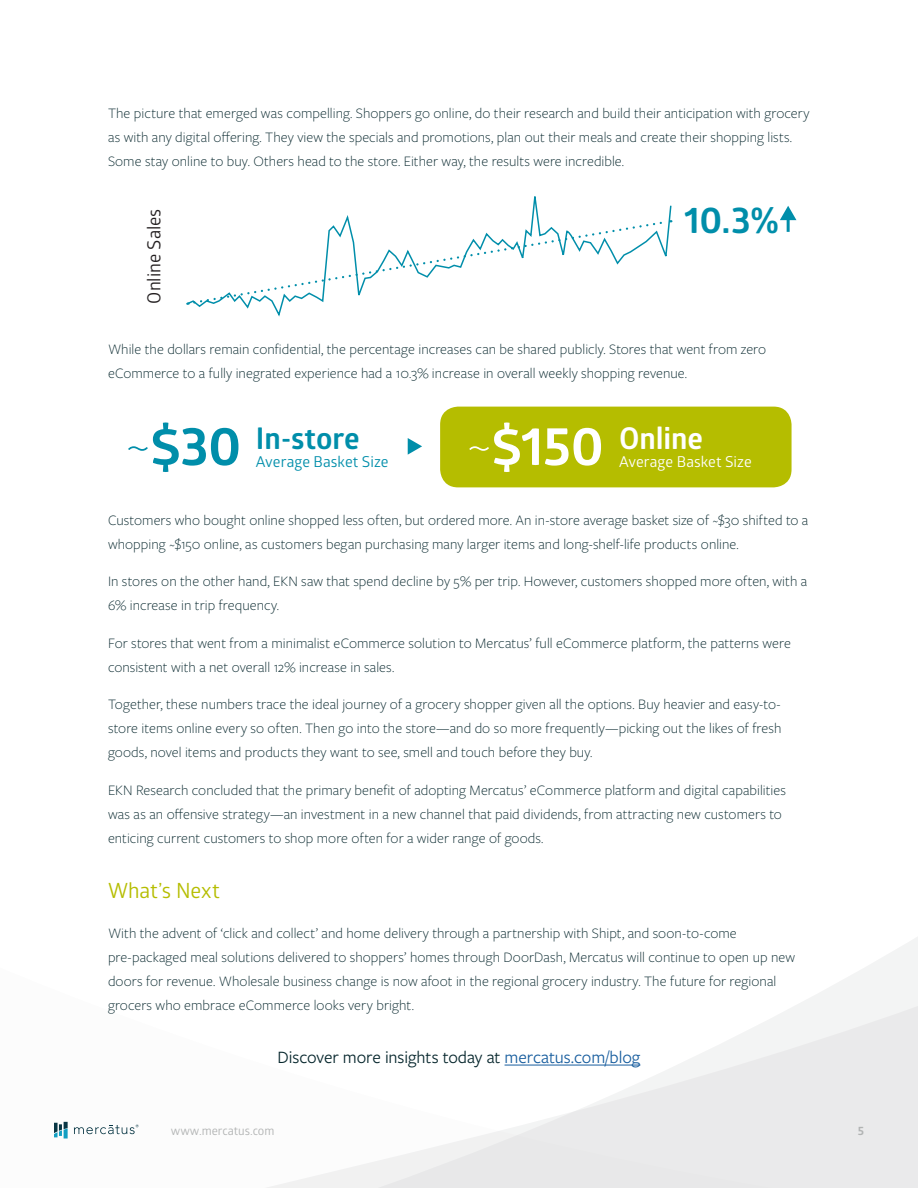
<style>
.page{position:relative;width:918px;height:1188px;background:#fff}
.page>*{position:absolute;margin:0;border:0;box-sizing:border-box;transform-origin:0 0}
.Subhead{font:700 54px "Glober";color:#fff}
.Subhead-2{font:700 54px "Glober";color:#008eaa}
.Subhead-3{font:700 37.05px "Glober";color:#008eaa}
.Subhead-4{font:700 30px "Glober";letter-spacing:-.005em;color:#008eaa}
.Subhead-5{font:700 30px "Glober";letter-spacing:-.005em;color:#fff}
.Subhead-6{font:21px "Glober";color:#b5bd00}
.Body_Copy__Leading{font:18px "Freight Sans Pro";letter-spacing:-.005em;color:#07272d}
.t1{font:18px "Glober";color:#231f20}
.Body_Copy__Leading-2{font:300 15px/24px "Freight Sans Pro";letter-spacing:.005em;color:#07272d}
.Subhead-7{font:15px "Glober";color:#008eaa}
.Subhead-8{font:15px "Glober";color:#fff}
.t2{font:12px "Glober";color:#b1b3b3}
.t3{font:700 12px "Glober";color:#b1b3b3}
.s1{font-weight:300}
.s2{color:#175d9e}
</style>
<div class="page">
<svg style="left:460px;top:937px;width:458px;height:251px"></svg>
<svg style="left:63px;top:1121px;width:397px;height:67px"></svg>
<svg style="left:54px;top:1122px;width:14px;height:16px"></svg>
<svg style="left:74px;top:1124px;width:65px;height:10px"></svg>
<hr style="left:505px;top:1065px;width:135px;height:1px;background:#175d9e">
<div style="left:440px;top:407px;width:352px;height:80px;background:#b5bd00;border-radius:18px"></div>
<svg style="left:186px;top:196px;width:486px;height:121px"></svg>
<svg style="left:780px;top:206px;width:16px;height:14px"></svg>
<hr style="left:787px;top:216px;width:3px;height:16px;background:#008eaa">
<svg style="left:408px;top:438px;width:14px;height:17px"></svg>
<p class="Body_Copy__Leading-2" style="left:108px;top:101px;width:703px">The picture that emerged was compelling. Shoppers go online, do their research and build their anticipation with grocery as with any digital offering. They view the specials and promotions, plan out their meals and create their shopping lists.<br>Some stay online to buy. Others head to the store. Either way, the results were incredible.</p>
<p class="t1" style="left:142px;top:304px;width:97px;rotate:-90deg">Online Sales</p>
<p class="Subhead-3" style="left:684px;top:194px;width:96px">10.3%</p>
<p class="Body_Copy__Leading-2" style="left:108px;top:336px;width:660px">While the dollars remain confidential, the percentage increases can be shared publicly. Stores that went from zero eCommerce to a fully inegrated experience had a 10.3% increase in overall weekly shopping revenue.</p>
<p class="Subhead-2" style="left:123px;top:408px;width:119px"><span class="s1">~</span>$30</p>
<p class="Subhead" style="left:465px;top:408px;width:141px"><span class="s1">~</span>$150</p>
<p class="Subhead-4" style="left:256px;top:417px;width:105px">In-store</p>
<p class="Subhead-7" style="left:256px;top:451px;width:134px">Average Basket Size</p>
<p class="Subhead-5" style="left:619px;top:417px;width:85px">Online</p>
<p class="Subhead-8" style="left:619px;top:451px;width:134px">Average Basket Size</p>
<p class="Body_Copy__Leading-2" style="left:108px;top:507px;width:702px">Customers who bought online shopped less often, but ordered more. An in-store average basket size of ~$30 shifted to a whopping ~$150 online, as customers began purchasing many larger items and long-shelf-life products online.</p>
<p class="Body_Copy__Leading-2" style="left:108px;top:569px;width:701px">In stores on the other hand, EKN saw that spend decline by 5% per trip. However, customers shopped more often, with a<br>6% increase in trip frequency.</p>
<p class="Body_Copy__Leading-2" style="left:108px;top:630px;width:685px">For stores that went from a minimalist eCommerce solution to Mercatus’ full eCommerce platform, the patterns were consistent with a net overall 12% increase in sales.</p>
<p class="Body_Copy__Leading-2" style="left:108px;top:692px;width:675px;text-align:justify">Together, these numbers trace the ideal journey of a grocery shopper given all the options. Buy heavier and easy-to&shy;store items online every so often. Then go into the store—and do so more frequently—picking out the likes of fresh goods, novel items and products they want to see, smell and touch before they buy.</p>
<p class="Body_Copy__Leading-2" style="left:108px;top:777px;width:680px">EKN Research concluded that the primary benefit of adopting Mercatus’ eCommerce platform and digital capabilities was as an offensive strategy—an investment in a new channel that paid dividends, from attracting new customers to enticing current customers to shop more often for a wider range of goods.</p>
<p class="Subhead-6" style="left:108px;top:876px;width:113px">What’s Next</p>
<p class="Body_Copy__Leading-2" style="left:108px;top:921px;width:689px">With the advent of ‘click and collect’ and home delivery through a partnership with Shipt, and soon-to-come pre-packaged meal solutions delivered to shoppers’ homes through DoorDash, Mercatus will continue to open up new doors for revenue. Wholesale business change is now afoot in the regional grocery industry. The future for regional grocers who embrace eCommerce looks very bright.</p>
<p class="Body_Copy__Leading" style="left:278px;top:1045px;width:364px">Discover more insights today at <span class="s2">mercatus.com/blog</span></p>
<p class="t2" style="left:171px;top:1122px;width:105px">www.mercatus.com</p>
<p class="t3" style="left:858px;top:1122px;width:8px">5</p>
</div>
